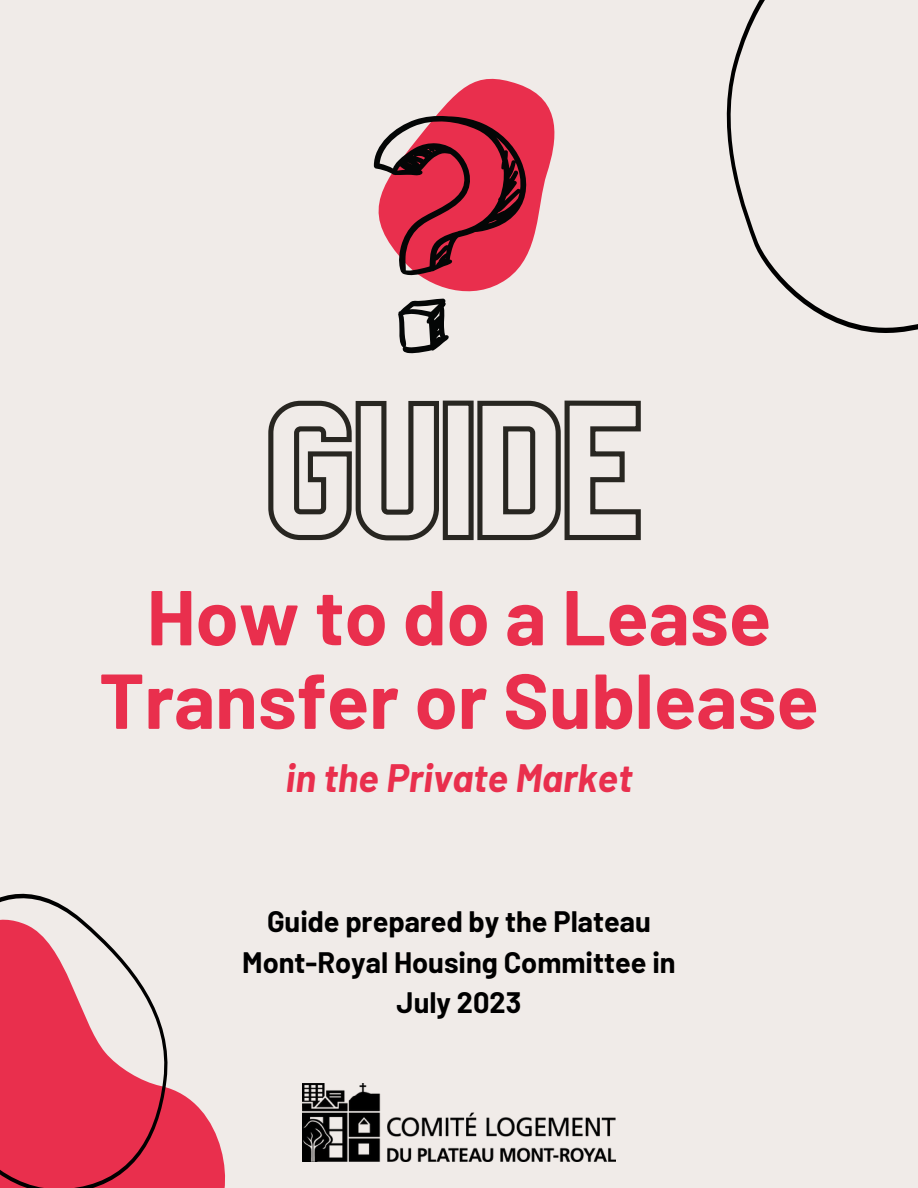
<style>
.page{position:relative;width:918px;height:1188px;background:#f0ebe8}
.page>*{position:absolute;margin:0;border:0;box-sizing:border-box;transform-origin:0 0}
.t1{font:700 77.7px/83.6px "Barlow";color:#e92f4d;text-align:center}
.t2{font:italic 700 38.7px "Barlow";color:#e92f4d}
.t3{font:700 28.95px/40.3px "Barlow";color:#000;text-align:center}
</style>
<div class="page">
<svg style="left:373px;top:78px;width:182px;height:221px"></svg>
<svg style="left:0;top:893px;width:225px;height:295px;fill:#e92f4d"></svg>
<svg style="left:398px;top:299px;width:51px;height:55px"></svg>
<svg style="left:374px;top:115px;width:155px;height:160px;background:#b73e51"></svg>
<svg style="left:268px;top:400px;width:373px;height:141px"></svg>
<svg style="left:620px;top:0;width:298px;height:408px"></svg>
<img style="left:302px;top:1084px;width:313px;height:77px">
<p class="t1" style="left:99px;top:573px;width:721px">How to do a Lease<br>Transfer or Sublease</p>
<p class="t2" style="left:286px;top:754px;width:348px">in the Private Market</p>
<p class="t3" style="left:242px;top:901px;width:435px">Guide prepared by the Plateau<br>Mont-Royal Housing Committee in<br>July 2023</p>
</div>
